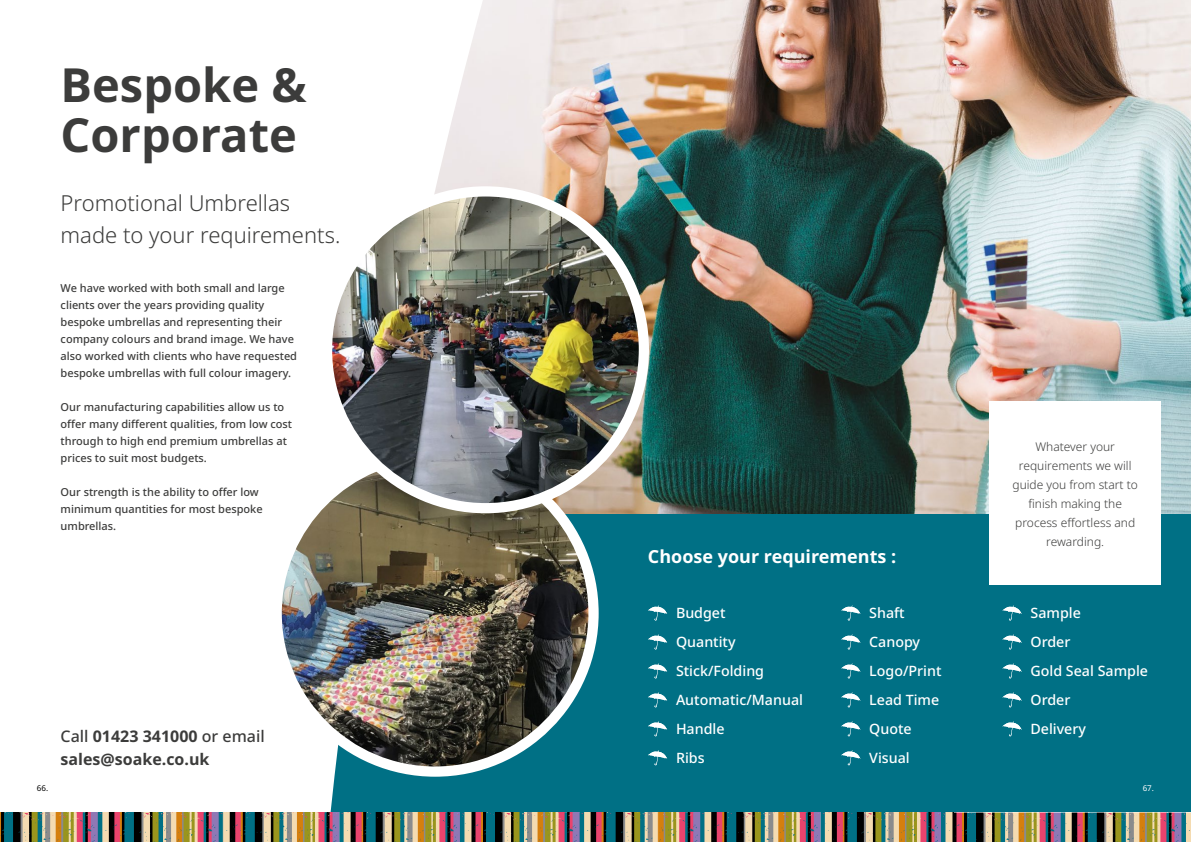
<style>
.page{position:relative;width:1191px;height:842px;background:#fff}
.page>*{position:absolute;margin:0;border:0;box-sizing:border-box;transform-origin:0 0}
.t1{font:700 47px/50px "Noto Sans";color:#3c3c3b}
.t2{font:300 22px/32px "Noto Sans";color:#3c3c3b}
.t3{font:700 18px "Noto Sans";color:#fff}
.t4{font:700 16px/23px "Noto Sans";color:#3c3c3b}
.t5{font:500 14.2px/29px "Noto Sans";color:#fff}
.t6{font:300 12px/19px "Noto Sans";color:#3c3c3b;text-align:center}
.t7{font:500 11px/17px "Noto Sans";color:#3c3c3b}
.t8{font:8px "Noto Sans";color:#000}
.t9{font:8px "Noto Sans";color:#fff}
.s1{font-weight:500}
</style>
<div class="page">
<img style="left:485px;top:0;width:706px;height:515px">
<div style="left:300px;top:515px;width:891px;height:301px;background:#007085"></div>
<svg style="left:648px;top:605px;width:19px;height:15px"></svg>
<svg style="left:648px;top:634px;width:19px;height:15px"></svg>
<svg style="left:648px;top:663px;width:19px;height:15px"></svg>
<svg style="left:648px;top:692px;width:19px;height:15px"></svg>
<svg style="left:648px;top:721px;width:19px;height:15px"></svg>
<svg style="left:648px;top:750px;width:19px;height:15px"></svg>
<svg style="left:841px;top:605px;width:19px;height:15px"></svg>
<svg style="left:841px;top:634px;width:19px;height:15px"></svg>
<svg style="left:841px;top:663px;width:19px;height:15px"></svg>
<svg style="left:841px;top:692px;width:19px;height:15px"></svg>
<svg style="left:841px;top:721px;width:19px;height:15px"></svg>
<svg style="left:841px;top:750px;width:19px;height:15px"></svg>
<svg style="left:1002px;top:605px;width:19px;height:15px"></svg>
<svg style="left:1002px;top:634px;width:19px;height:15px"></svg>
<svg style="left:1002px;top:663px;width:19px;height:15px"></svg>
<svg style="left:1002px;top:692px;width:19px;height:15px"></svg>
<svg style="left:1002px;top:721px;width:19px;height:15px"></svg>
<svg style="left:300px;top:0;width:185px;height:812px"></svg>
<div style="left:988px;top:401px;width:172px;height:184px;background:#fff"></div>
<div style="left:271px;top:450px;width:327px;height:327px;background:#fff;border-radius:50%"></div>
<img style="left:282px;top:460px;width:306px;height:306px;border-radius:153px">
<div style="left:322px;top:186px;width:327px;height:327px;background:#fff;border-radius:50%"></div>
<img style="left:332px;top:196px;width:307px;height:307px;border-radius:153px">
<img style="left:0;top:812px;width:1191px;height:30px">
<h1 class="t1" style="left:61px;top:61px;width:247px">Bespoke &amp;<br>Corporate</h1>
<h2 class="t2" style="left:61px;top:187px;width:281px">Promotional Umbrellas made to your requirements.</h2>
<p class="t7" style="left:61px;top:280px;width:238px">We have worked with both small and large clients over the years providing quality bespoke umbrellas and representing their company colours and brand image. We have also worked with clients who have requested bespoke umbrellas with full colour imagery.</p>
<p class="t7" style="left:61px;top:399px;width:233px">Our manufacturing capabilities allow us to offer many different qualities, from low cost through to high end premium umbrellas at prices to suit most budgets.</p>
<p class="t7" style="left:61px;top:484px;width:203px">Our strength is the ability to offer low minimum quantities for most bespoke umbrellas.</p>
<h3 class="t4" style="left:61px;top:725px;width:206px"><span class="s1">Call</span> 01423 341000 <span class="s1">or email </span>sales@soake.co.uk</h3>
<p class="t6" style="left:1012px;top:437px;width:127px">Whatever your requirements we will guide you from start to finish making the process effortless and rewarding.</p>
<h3 class="t3" style="left:648px;top:544px;width:250px">Choose your requirements :</h3>
<p class="t5" style="left:676px;top:599px;width:129px">Budget<br>Quantity<br>Stick/Folding<br>Automatic/Manual<br>Handle<br>Ribs</p>
<p class="t5" style="left:869px;top:599px;width:74px">Shaft<br>Canopy<br>Logo/Print<br>Lead Time<br>Quote<br>Visual</p>
<p class="t5" style="left:1030px;top:599px;width:119px">Sample<br>Order<br>Gold Seal Sample<br>Order<br>Delivery</p>
<p class="t8" style="left:37px;top:782px;width:13px">66.</p>
<p class="t9" style="left:1142px;top:782px;width:13px">67.</p>
</div>
